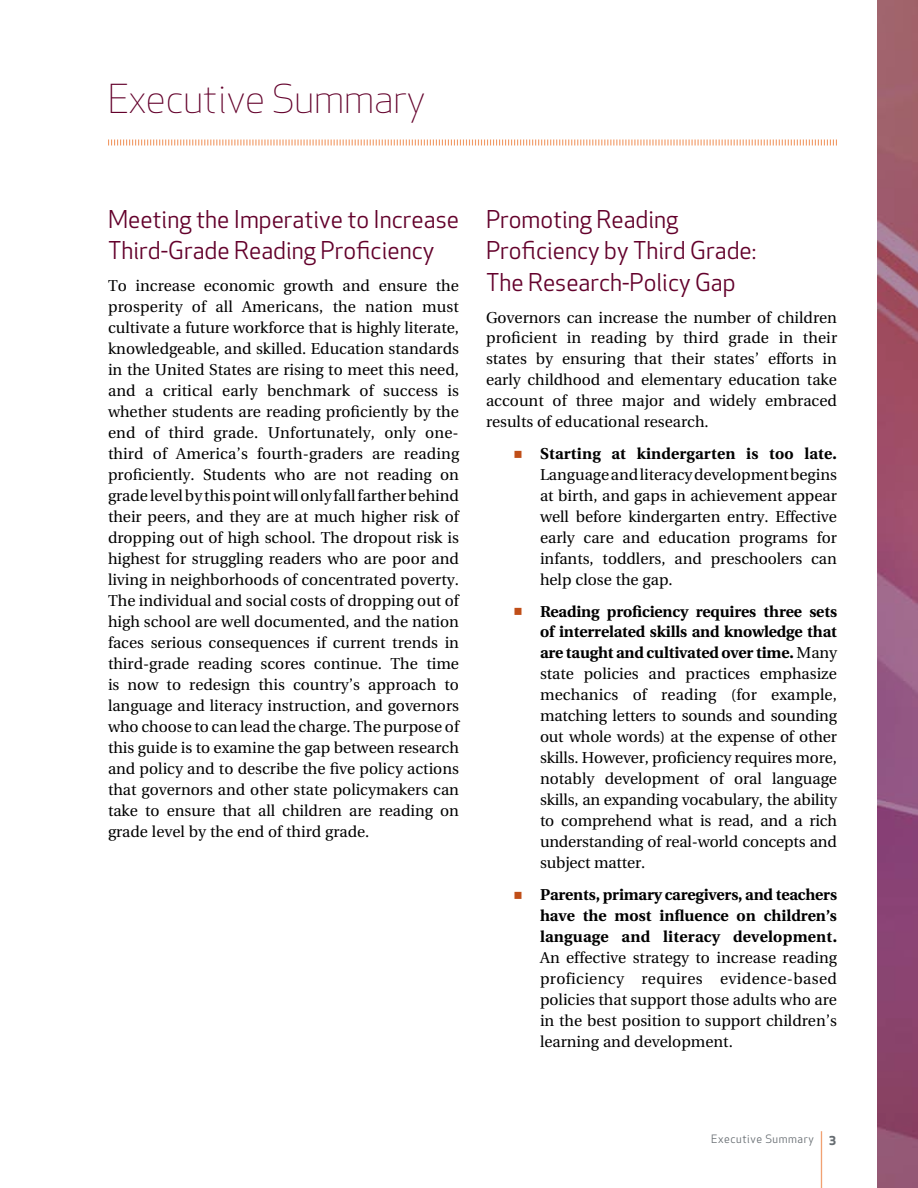
<style>
.page{position:relative;width:918px;height:1188px;background:#fff}
.page>*{position:absolute;margin:0;border:0;box-sizing:border-box;transform-origin:0 0}
.t1{font:69.6px "Apex New";color:#eb7530;scale:.17 1}
.t2{font:300 39px "Apex New";color:#63002b}
.t3{font:24px/31.5px "Apex New";color:#63002b}
.t4{font:15.75px/21px "Utopia";color:#000;text-align:justify}
.t5{font:700 15.75px/21px "Utopia";letter-spacing:.015em;color:#000;text-align:justify}
.t6{font:700 12px "Apex New";color:#666c71}
.t7{font:11.25px "Apex New";letter-spacing:.05em;color:#666c71}
.s1{color:#c04e18}
.s2{font-weight:700}
</style>
<div class="page">
<svg style="left:108px;top:139px;width:729px;height:7px"></svg>
<img style="left:878px;top:0;width:40px;height:1188px">
<h2 class="t2" style="left:108px;top:74px;width:319px">Executive Summary</h2>
<h3 class="t3" style="left:108px;top:204px;width:353px">Meeting the Imperative to Increase<br>Third-Grade Reading Proficiency</h3>
<p class="t4" style="left:108px;top:275px;width:353px">To increase economic growth and ensure the prosperity of all Americans, the nation must cultivate a future workforce that is highly literate, knowledgeable, and skilled. Education standards in the United States are rising to meet this need, and a critical early benchmark of success is whether students are reading proficiently by the end of third grade. Unfortunately, only one&shy;third of America’s fourth-graders are reading proficiently. Students who are not reading on grade level by this point will only fall farther behind their peers, and they are at much higher risk of dropping out of high school. The dropout risk is highest for struggling readers who are poor and living in neighborhoods of concentrated poverty.<br>The individual and social costs of dropping out of high school are well documented, and the nation faces serious consequences if current trends in third-grade reading scores continue. The time is now to redesign this country’s approach to language and literacy instruction, and governors who choose to can lead the charge. The purpose of this guide is to examine the gap between research and policy and to describe the five policy actions that governors and other state policymakers can take to ensure that all children are reading on grade level by the end of third grade.</p>
<h3 class="t3" style="left:486px;top:204px;width:272px">Promoting Reading<br>Proficiency by Third Grade:<br>The Research-Policy Gap</h3>
<p class="t4" style="left:486px;top:307px;width:353px">Governors can increase the number of children proficient in reading by third grade in their states by ensuring that their states’ efforts in early childhood and elementary education take account of three major and widely embraced results of educational research.</p>
<p class="t4" style="left:540px;top:443px;width:299px;text-indent:-27px"><span class="s1">○</span> <span class="s2">Starting at kindergarten is too late.<br></span>Language and literacy development begins at birth, and gaps in achievement appear well before kindergarten entry. Effective early care and education programs for infants, toddlers, and preschoolers can help close the gap.</p>
<p class="t4" style="left:540px;top:601px;width:299px;text-indent:-27px"><span class="s1">○</span> <span class="s2">Reading proficiency requires three sets of interrelated skills and knowledge that are taught and cultivated over time.</span> Many state policies and practices emphasize mechanics of reading (for example, matching letters to sounds and sounding out whole words) at the expense of other skills. However, proficiency requires more, notably development of oral language skills, an expanding vocabulary, the ability to comprehend what is read, and a rich understanding of real-world concepts and subject matter.</p>
<p class="t5" style="left:540px;top:884px;width:299px;text-indent:-27px"><span class="s1">○</span> Parents, primary caregivers, and teachers have the most influence on children’s language and literacy development.</p>
<p class="t4" style="left:540px;top:947px;width:299px">An effective strategy to increase reading proficiency requires evidence-based policies that support those adults who are in the best position to support children’s learning and development.</p>
<p class="t7" style="left:711px;top:1132px;width:104px">Executive Summary</p>
<h1 class="t1" style="left:820px;top:1119px;width:19px">|</h1>
<p class="t6" style="left:829px;top:1131px;width:9px">3</p>
</div>
